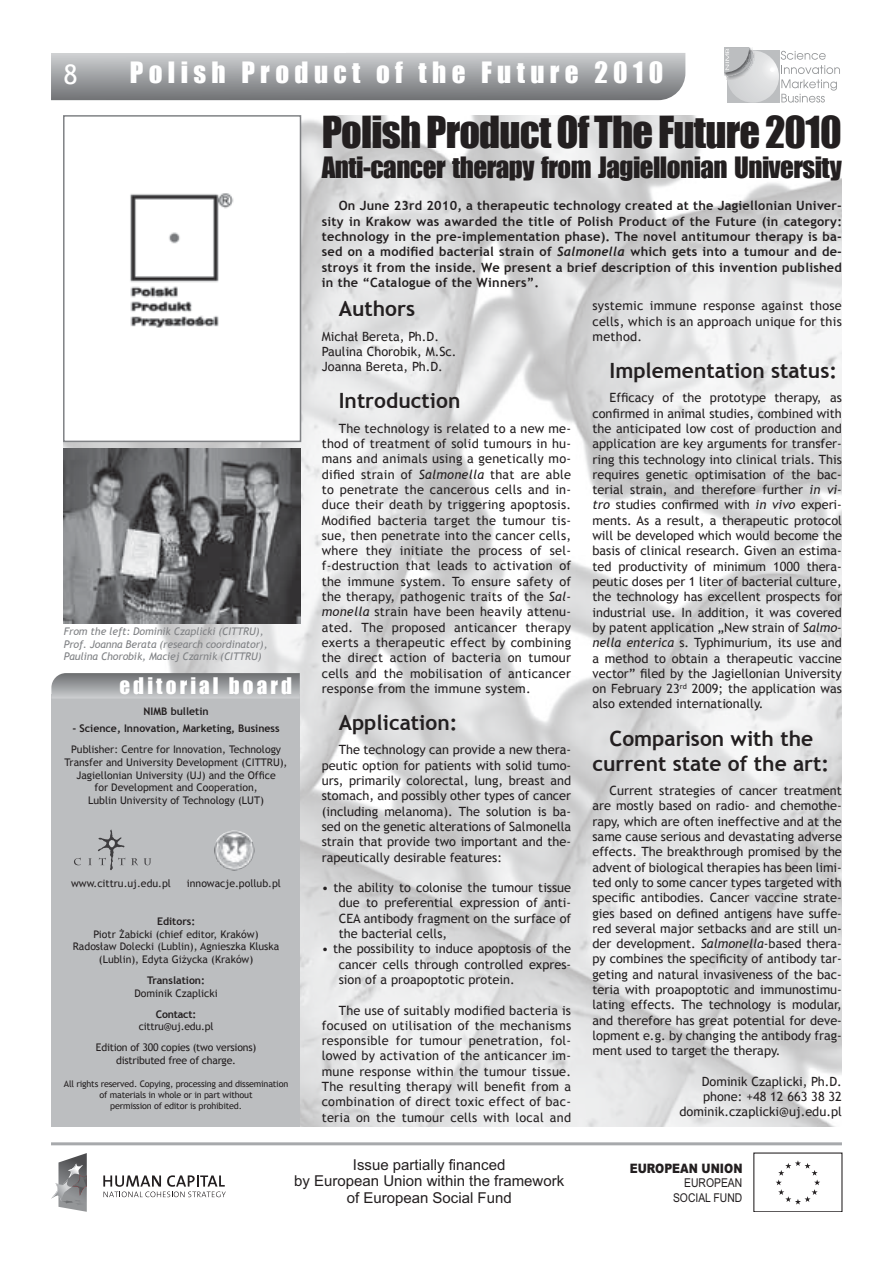
<style>
.page{position:relative;width:893px;height:1263px;background:#fff}
.page>*{position:absolute;margin:0;border:0;box-sizing:border-box;transform-origin:0 0}
.t1{font:40.5px "Impact";letter-spacing:-.02em;color:#231f20}
.t2{font:27px "Impact";letter-spacing:-.02em;color:#231f20}
.t3{font:27px "Impact";letter-spacing:.2em;color:#fff}
.t4{font:27px "Trebuchet MS";color:#fff}
.t5{font:700 21px/25.2px "Trebuchet MS";color:#231f20;text-align:center}
.t6{font:21px "Impact";letter-spacing:.15em;color:#fff}
.t7{font:15px/16.8px "Arial";color:#231f20;text-align:center}
.t8{font:900 13.05px "Arial";color:#231f20;scale:.85 1}
.t9{font:12.75px/15.3px "Trebuchet MS";color:#231f20;text-align:justify}
.t10{font:700 12.75px/15.3px "Trebuchet MS";letter-spacing:.02em;color:#231f20;text-align:justify}
.t11{font:12.15px/15px "Arial Narrow";color:#231f20;text-align:right;scale:1.04 1}
.t12{font:10.5px/12.6px "Trebuchet MS";color:#231f20;text-align:center}
.t13{font:italic 10.5px/12.6px "Trebuchet MS";letter-spacing:-.01em;color:#808285}
.t14{font:10.5px/21.1px "Trebuchet MS";letter-spacing:-.02em;color:#231f20;text-align:center}
.t15{font:700 10.5px "Trebuchet MS";color:#231f20}
.t16{font:700 10.5px "Trebuchet MS";letter-spacing:-.02em;color:#231f20}
.t17{font:9px/10.8px "Trebuchet MS";letter-spacing:-.02em;color:#231f20;text-align:center}
.s1{font-family:"Trebuchet";font-style:italic}
.s2{font-style:italic}
</style>
<div class="page">
<hr style="left:51px;top:1142px;width:791px;height:3px;background:#a7a9ac">
<div style="left:727px;top:51px;width:52px;height:52px;background:#bcbec0"></div>
<div style="left:727px;top:51px;width:52px;height:52px;background:linear-gradient(to right,#cbcdcf,#e9eaeb);border-radius:26px"></div>
<svg style="left:770px;top:67px;width:5px;height:5px"></svg>
<svg style="left:724px;top:47px;width:31px;height:34px"></svg>
<svg style="left:781px;top:51px;width:59px;height:52px"></svg>
<svg style="left:51px;top:53px;width:634px;height:47px;background:#9fa1a3"></svg>
<svg style="left:103px;top:1175px;width:123px;height:22px"></svg>
<svg style="left:51px;top:1153px;width:36px;height:59px"></svg>
<div style="left:753px;top:1152px;width:89px;height:60px;background:#fff;border:1px solid #231f20"></div>
<svg style="left:776px;top:1160px;width:44px;height:44px"></svg>
<img style="left:64px;top:116px;width:778px;height:1011px">
<div style="left:51px;top:694px;width:249px;height:432px;background:#bcbec0"></div>
<svg style="left:51px;top:673px;width:249px;height:25px"></svg>
<svg style="left:74px;top:829px;width:77px;height:41px"></svg>
<img style="left:214px;top:830px;width:41px;height:41px;border-radius:20px">
<img style="left:64px;top:448px;width:236px;height:175px">
<img style="left:66px;top:118px;width:232px;height:321px">
<div style="left:63px;top:115px;width:238px;height:327px;border:2px solid #808285"></div>
<h2 class="t4" style="left:63px;top:58px;width:16px">8</h2>
<h2 class="t3" style="left:130px;top:51px;width:535px">Polish Product of the Future 2010</h2>
<h1 class="t1" style="left:322px;top:101px;width:522px">Polish Product Of The Future 2010</h1>
<h2 class="t2" style="left:322px;top:146px;width:522px">Anti-cancer therapy from Jagiellonian University</h2>
<p class="t10" style="left:322px;top:198px;width:522px;text-indent:17px">On June 23rd 2010, a therapeutic technology created at the Jagiellonian Univer&shy;sity in Krakow was awarded the title of Polish Product of the Future (in category: technology in the pre-implementation phase). The novel antitumour therapy is ba&shy;sed on a modified bacterial strain of <span class="s1">Salmonella</span> which gets into a tumour and de&shy;stroys it from the inside. We present a brief description of this invention published in the “Catalogue of the Winners”.</p>
<p class="t13" style="left:64px;top:625px;width:205px">From the left: Dominik Czaplicki (CITTRU),<br>Prof. Joanna Berata (research coordinator),<br>Paulina Chorobik, Maciej Czarnik (CITTRU)</p>
<h3 class="t6" style="left:119px;top:670px;width:174px">editorial board</h3>
<p class="t15" style="left:144px;top:705px;width:67px">NIMB bulletin</p>
<p class="t15" style="left:72px;top:722px;width:209px">- Science, Innovation, Marketing, Business</p>
<p class="t12" style="left:65px;top:743px;width:224px">Publisher: Centre for Innovation, Technology Transfer and University Development (CITTRU), Jagiellonian University (UJ) and the Office<br>for Development and Cooperation,<br>Lublin University of Technology (LUT)</p>
<p class="t12" style="left:71px;top:877px;width:101px">www.cittru.uj.edu.pl</p>
<p class="t12" style="left:187px;top:877px;width:96px">innowacje.pollub.pl</p>
<p class="t15" style="left:157px;top:915px;width:40px">Editors:</p>
<p class="t12" style="left:73px;top:928px;width:208px">Piotr Żabicki (chief editor, Kraków)<br>Radosław Dolecki (Lublin), Agnieszka Kluska (Lublin), Edyta Giżycka (Kraków)</p>
<p class="t15" style="left:147px;top:974px;width:59px">Translation:</p>
<p class="t12" style="left:135px;top:987px;width:85px">Dominik Czaplicki</p>
<p class="t16" style="left:156px;top:1007px;width:42px">Contact:</p>
<p class="t14" style="left:96px;top:1016px;width:162px">cittru@uj.edu.pl<br>Edition of 300 copies (two versions)</p>
<p class="t14" style="left:116px;top:1050px;width:121px">distributed free of charge.</p>
<p class="t17" style="left:64px;top:1079px;width:226px">All rights reserved. Copying, processing and dissemination of materials in whole or in part without<br>permission of editor is prohibited.</p>
<h3 class="t5" style="left:339px;top:296px;width:78px">Authors</h3>
<p class="t9" style="left:322px;top:329px;width:136px;text-align:left">Michał Bereta, Ph.D.<br>Paulina Chorobik, M.Sc.<br>Joanna Bereta, Ph.D.</p>
<h3 class="t5" style="left:339px;top:388px;width:123px">Introduction</h3>
<p class="t9" style="left:322px;top:421px;width:251px;text-indent:17px">The technology is related to a new me&shy;thod of treatment of solid tumours in hu&shy;mans and animals using a genetically mo&shy;dified strain of <span class="s2">Salmonella</span> that are able to penetrate the cancerous cells and in&shy;duce their death by triggering apoptosis.<br>Modified bacteria target the tumour tis&shy;sue, then penetrate into the cancer cells, where they initiate the process of sel&shy;f-destruction that leads to activation of the immune system. To ensure safety of the therapy, pathogenic traits of the <span class="s2">Sal&shy;monella</span> strain have been heavily attenu&shy;ated. The proposed anticancer therapy exerts a therapeutic effect by combining the direct action of bacteria on tumour cells and the mobilisation of anticancer response from the immune system.</p>
<h3 class="t5" style="left:339px;top:710px;width:120px">Application:</h3>
<p class="t9" style="left:322px;top:742px;width:251px;text-indent:17px">The technology can provide a new thera&shy;peutic option for patients with solid tumo&shy;urs, primarily colorectal, lung, breast and stomach, and possibly other types of cancer (including melanoma). The solution is ba&shy;sed on the genetic alterations of Salmonella strain that provide two important and the&shy;rapeutically desirable features:</p>
<p class="t9" style="left:339px;top:880px;width:234px;text-indent:-17px">• the ability to colonise the tumour tissue due to preferential expression of anti-CEA antibody fragment on the surface of the bacterial cells,</p>
<p class="t9" style="left:339px;top:941px;width:234px;text-indent:-17px">• the possibility to induce apoptosis of the cancer cells through controlled expres&shy;sion of a proapoptotic protein.</p>
<p class="t9" style="left:322px;top:1002px;width:251px;text-indent:17px">The use of suitably modified bacteria is focused on utilisation of the mechanisms responsible for tumour penetration, fol&shy;lowed by activation of the anticancer im&shy;mune response within the tumour tissue.<br>The resulting therapy will benefit from a combination of direct toxic effect of bac&shy;teria on the tumour cells with local and</p>
<p class="t9" style="left:592px;top:298px;width:251px">systemic immune response against those cells, which is an approach unique for this method.</p>
<h3 class="t5" style="left:609px;top:358px;width:229px">Implementation status:</h3>
<p class="t9" style="left:592px;top:390px;width:251px;text-indent:17px">Efficacy of the prototype therapy, as confirmed in animal studies, combined with the anticipated low cost of production and application are key arguments for transfer&shy;ring this technology into clinical trials. This requires genetic optimisation of the bac&shy;terial strain, and therefore further <span class="s2">in vi&shy;tro</span> studies confirmed with <span class="s2">in vivo</span> experi&shy;ments. As a result, a therapeutic protocol will be developed which would become the basis of clinical research. Given an estima&shy;ted productivity of minimum 1000 thera&shy;peutic doses per 1 liter of bacterial culture, the technology has excellent prospects for industrial use. In addition, it was covered by patent application „New strain of <span class="s2">Salmo&shy;nella enterica</span> s. Typhimurium, its use and a method to obtain a therapeutic vaccine vector” filed by the Jagiellonian University on February 23<sup>rd</sup> 2009; the application was also extended internationally.</p>
<h3 class="t5" style="left:592px;top:725px;width:238px">Comparison with the current state of the art:</h3>
<p class="t9" style="left:592px;top:783px;width:251px;text-indent:17px">Current strategies of cancer treatment are mostly based on radio- and chemothe&shy;rapy, which are often ineffective and at the same cause serious and devastating adverse effects. The breakthrough promised by the advent of biological therapies has been limi&shy;ted only to some cancer types targeted with specific antibodies. Cancer vaccine strate&shy;gies based on defined antigens have suffe&shy;red several major setbacks and are still un&shy;der development. <span class="s2">Salmonella</span>-based thera&shy;py combines the specificity of antibody tar&shy;geting and natural invasiveness of the bac&shy;teria with proapoptotic and immunostimu&shy;lating effects. The technology is modular, and therefore has great potential for deve&shy;lopment e.g. by changing the antibody frag&shy;ment used to target the therapy.</p>
<p class="t9" style="left:679px;top:1074px;width:164px;text-align:right">Dominik Czaplicki, Ph.D. phone: +48 12 663 38 32 dominik.czaplicki@uj.edu.pl</p>
<p class="t7" style="left:294px;top:1157px;width:272px">Issue partially financed<br>by European Union within the framework of European Social Fund</p>
<p class="t8" style="left:630px;top:1160px;width:134px">EUROPEAN UNION</p>
<p class="t11" style="left:673px;top:1175px;width:68px">EUROPEAN<br>SOCIAL FUND</p>
</div>
